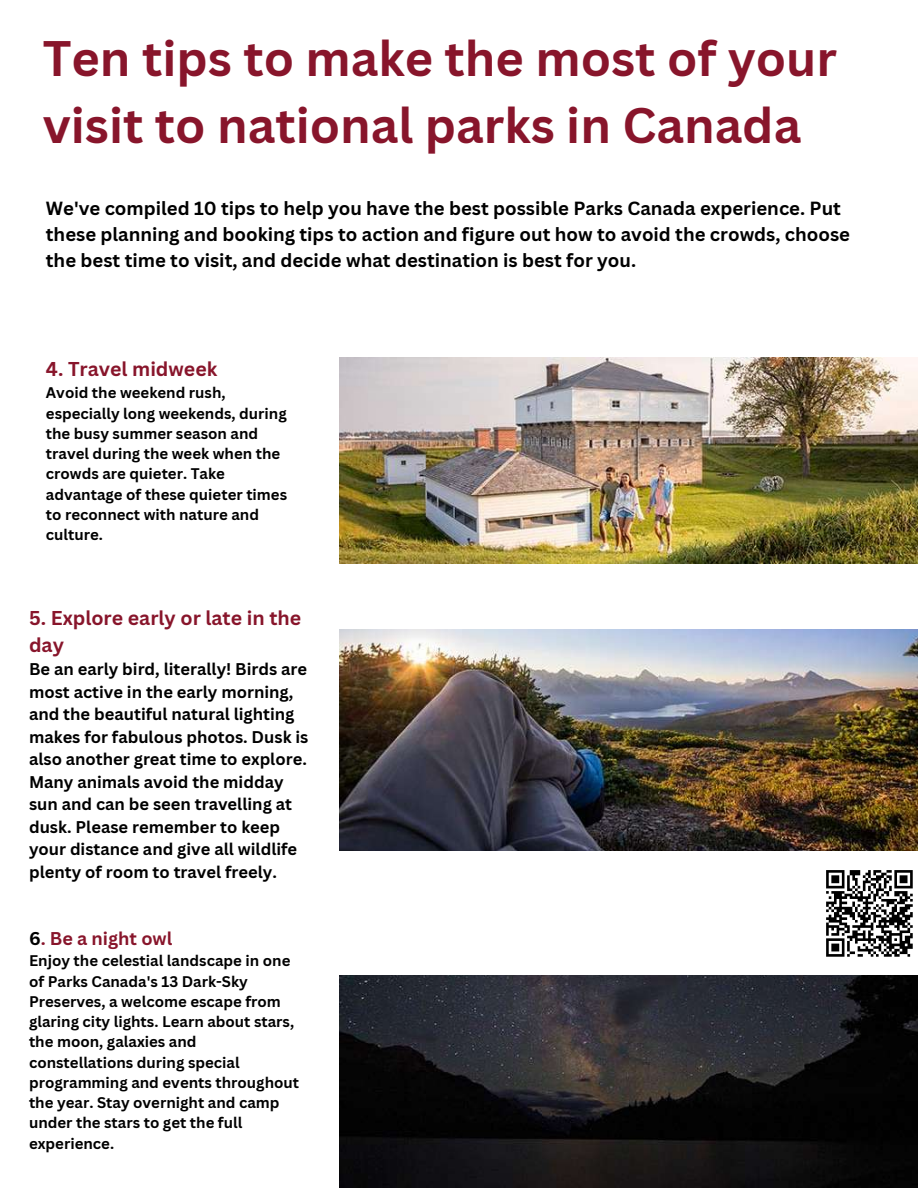
<style>
.page{position:relative;width:918px;height:1188px;background:#fff}
.page>*{position:absolute;margin:0;border:0;box-sizing:border-box;transform-origin:0 0}
.t1{font:700 48.6px/67.5px "Canva Sans";color:#88152b}
.t2{font:700 19.5px/27px "Canva Sans";color:#88152b}
.t3{font:700 18.6px/25.8px "Canva Sans";color:#000}
.t4{font:700 18px "Canva Sans";color:#88152b}
.t5{font:700 16.5px/22.5px "Canva Sans";color:#000}
.t6{font:700 15px/20.2px "Canva Sans";color:#000}
.s1{color:#000}
</style>
<div class="page">
<svg style="left:826px;top:870px;width:87px;height:87px"></svg>
<img style="left:340px;top:358px;width:578px;height:205px">
<img style="left:340px;top:629px;width:578px;height:222px">
<img style="left:340px;top:975px;width:578px;height:213px">
<h1 class="t1" style="left:43px;top:23px;width:796px">Ten tips to make the most of your visit to national parks in Canada</h1>
<p class="t3" style="left:46px;top:195px;width:806px">We've compiled 10 tips to help you have the best possible Parks Canada experience. Put these planning and booking tips to action and figure out how to avoid the crowds, choose the best time to visit, and decide what destination is best for you.</p>
<h2 class="t2" style="left:46px;top:355px;width:173px">4. Travel midweek</h2>
<p class="t6" style="left:46px;top:382px;width:243px">Avoid the weekend rush, especially long weekends, during the busy summer season and travel during the week when the crowds are quieter. Take advantage of these quieter times to reconnect with nature and culture.</p>
<h2 class="t2" style="left:29px;top:604px;width:274px">5. Explore early or late in the day</h2>
<p class="t5" style="left:29px;top:658px;width:281px">Be an early bird, literally! Birds are most active in the early morning, and the beautiful natural lighting makes for fabulous photos. Dusk is also another great time to explore.<br>Many animals avoid the midday sun and can be seen travelling at dusk. Please remember to keep your distance and give all wildlife plenty of room to travel freely.</p>
<p class="t4" style="left:29px;top:926px;width:145px"><span class="s1">6</span>. Be a night owl</p>
<p class="t6" style="left:29px;top:951px;width:272px">Enjoy the celestial landscape in one of Parks Canada's 13 Dark-Sky<br>Preserves, a welcome escape from glaring city lights. Learn about stars, the moon, galaxies and constellations during special programming and events throughout the year. Stay overnight and camp under the stars to get the full experience.</p>
</div>
